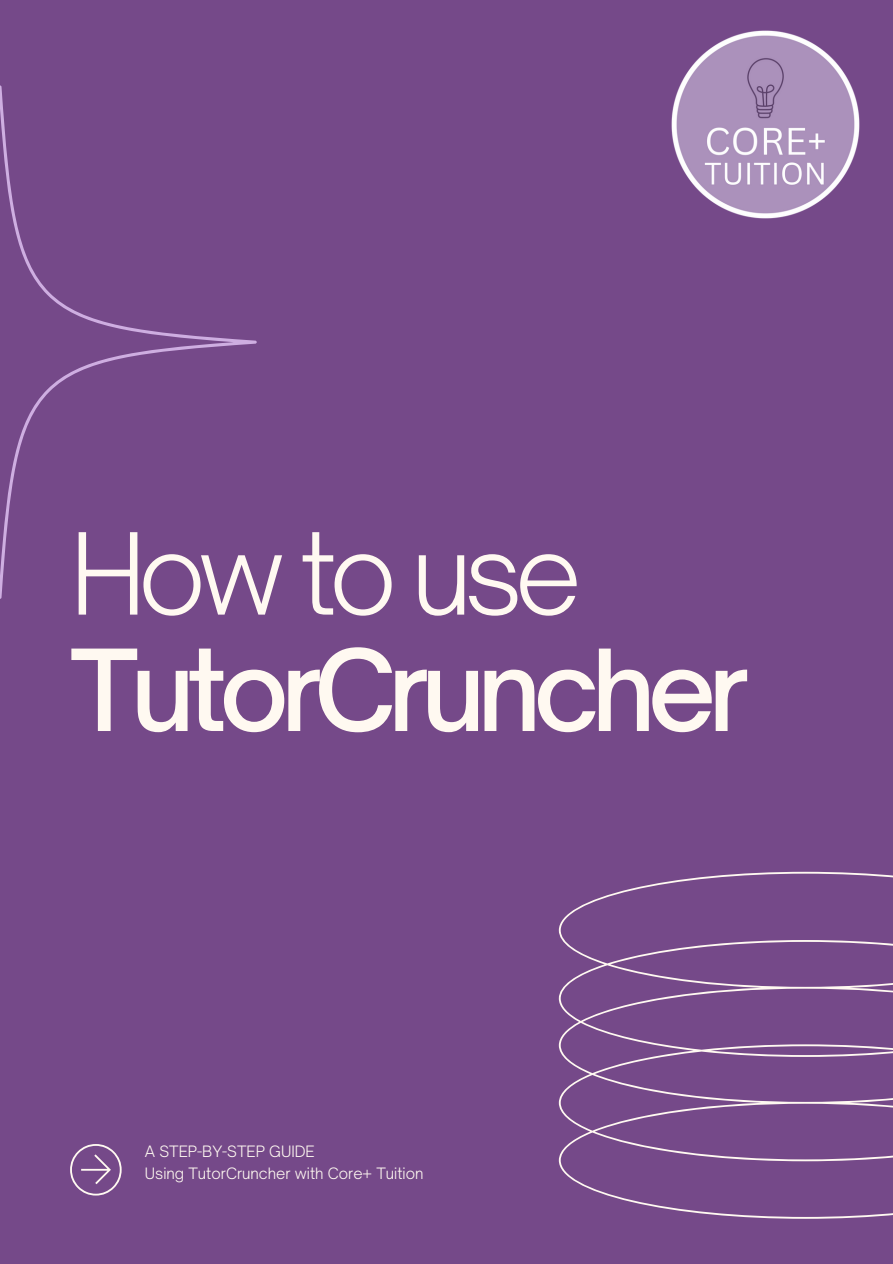
<style>
.page{position:relative;width:893px;height:1264px;background:#fff}
.page>*{position:absolute;margin:0;border:0;box-sizing:border-box;transform-origin:0 0}
.t1{font:500 108px "Open Sauce One";letter-spacing:-.07em;color:#fff9f1}
.t2{font:300 108px "Open Sauce One";letter-spacing:-.07em;color:#fff9f1}
.t3{font:300 15px "Open Sauce One";color:#fff9f1}
</style>
<div class="page">
<div style="left:0;top:0;width:892px;height:1263px;background:#754989"></div>
<svg style="left:0;top:85px;width:256px;height:513px"></svg>
<svg style="left:70px;top:1144px;width:52px;height:51px"></svg>
<svg style="left:558px;top:871px;width:334px;height:347px"></svg>
<img style="left:671px;top:30px;width:189px;height:189px">
<p class="t2" style="left:70px;top:506px;width:513px">How to use</p>
<h2 class="t1" style="left:70px;top:623px;width:680px">TutorCruncher</h2>
<h1 class="t3" style="left:145px;top:1142px;width:171px">A STEP-BY-STEP GUIDE</h1>
<p class="t3" style="left:145px;top:1163px;width:280px">Using TutorCruncher with Core+ Tuition</p>
</div>
